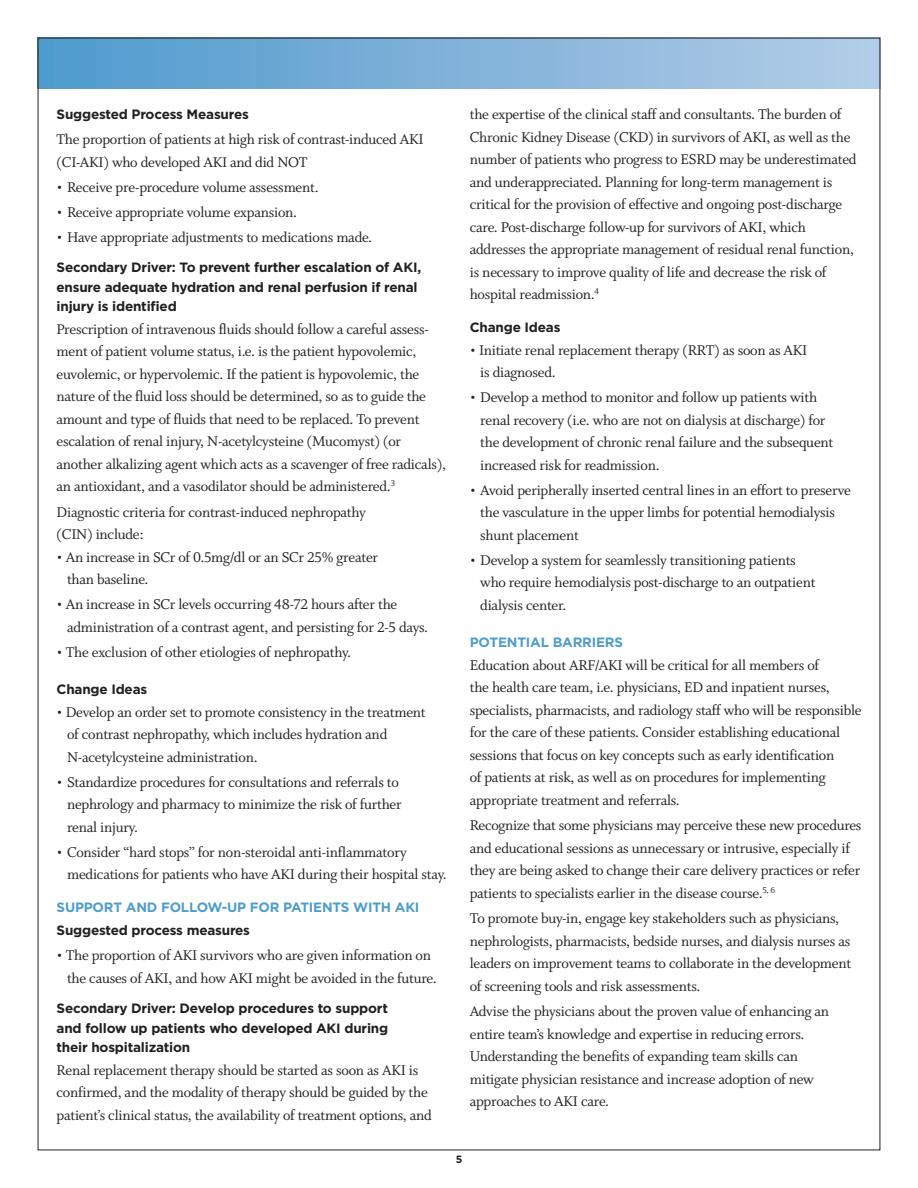
<style>
.page{position:relative;width:918px;height:1188px;background:#fff}
.page>*{position:absolute;margin:0;border:0;box-sizing:border-box;transform-origin:0 0}
.t1{font:15.75px/22.5px "Whitman Roman LF";letter-spacing:-.015em;color:#231f20}
.t2{font:700 13.5px/19.5px "Gotham";letter-spacing:-.015em;color:#231f20}
.t3{font:700 13.5px "Gotham";letter-spacing:-.015em;color:#4d9cce}
.t4{font:700 10.5px "Gotham";color:#231f20}
</style>
<div class="page">
<div style="left:38px;top:38px;width:842px;height:50px;background:linear-gradient(to right,#4e9acd,#b4cce7)"></div>
<p class="t2" style="left:57px;top:105px;width:194px">Suggested Process Measures</p>
<p class="t1" style="left:57px;top:128px;width:369px">The proportion of patients at high risk of contrast-induced AKI (CI-AKI) who developed AKI and did NOT</p>
<p class="t1" style="left:57px;top:175px;width:264px">• Receive pre-procedure volume assessment.</p>
<p class="t1" style="left:57px;top:200px;width:242px">• Receive appropriate volume expansion.</p>
<p class="t1" style="left:57px;top:225px;width:317px">• Have appropriate adjustments to medications made.</p>
<p class="t2" style="left:57px;top:259px;width:366px">Secondary Driver: To prevent further escalation of AKI, ensure adequate hydration and renal perfusion if renal injury is identified</p>
<p class="t1" style="left:57px;top:317px;width:391px">Prescription of intravenous fluids should follow a careful assess&shy;ment of patient volume status, i.e. is the patient hypovolemic, euvolemic, or hypervolemic. If the patient is hypovolemic, the nature of the fluid loss should be determined, so as to guide the amount and type of fluids that need to be replaced. To prevent escalation of renal injury, N-acetylcysteine (Mucomyst) (or another alkalizing agent which acts as a scavenger of free radicals), an antioxidant, and a vasodilator should be administered.<sup>3</sup></p>
<p class="t1" style="left:57px;top:500px;width:311px">Diagnostic criteria for contrast-induced nephropathy (CIN) include:</p>
<p class="t1" style="left:67px;top:545px;width:313px;text-indent:-10px">• An increase in SCr of 0.5mg/dl or an SCr 25% greater than baseline.</p>
<p class="t1" style="left:67px;top:592px;width:363px;text-indent:-10px">• An increase in SCr levels occurring 48-72 hours after the administration of a contrast agent, and persisting for 2-5 days.</p>
<p class="t1" style="left:57px;top:640px;width:296px">• The exclusion of other etiologies of nephropathy.</p>
<p class="t2" style="left:57px;top:681px;width:92px">Change Ideas</p>
<p class="t1" style="left:67px;top:700px;width:360px;text-indent:-10px">• Develop an order set to promote consistency in the treatment of contrast nephropathy, which includes hydration and<br>N-acetylcysteine administration.</p>
<p class="t1" style="left:67px;top:770px;width:336px;text-indent:-10px">• Standardize procedures for consultations and referrals to nephrology and pharmacy to minimize the risk of further renal injury.</p>
<p class="t1" style="left:67px;top:840px;width:381px;text-indent:-10px">• Consider “hard stops” for non-steroidal anti-inflammatory medications for patients who have AKI during their hospital stay.</p>
<p class="t3" style="left:57px;top:903px;width:364px">SUPPORT AND FOLLOW-UP FOR PATIENTS WITH AKI</p>
<p class="t2" style="left:57px;top:921px;width:195px">Suggested process measures</p>
<p class="t1" style="left:67px;top:944px;width:371px;text-indent:-10px">• The proportion of AKI survivors who are given information on the causes of AKI, and how AKI might be avoided in the future.</p>
<p class="t2" style="left:57px;top:1000px;width:333px;text-align:justify">Secondary Driver: Develop procedures to support and follow up patients who developed AKI during their hospitalization</p>
<p class="t1" style="left:57px;top:1058px;width:377px">Renal replacement therapy should be started as soon as AKI is confirmed, and the modality of therapy should be guided by the patient’s clinical status, the availability of treatment options, and</p>
<p class="t1" style="left:470px;top:102px;width:388px">the expertise of the clinical staff and consultants. The burden of Chronic Kidney Disease (CKD) in survivors of AKI, as well as the number of patients who progress to ESRD may be underestimated and underappreciated. Planning for long-term management is critical for the provision of effective and ongoing post-discharge care. Post-discharge follow-up for survivors of AKI, which addresses the appropriate management of residual renal function, is necessary to improve quality of life and decrease the risk of hospital readmission.<sup>4</sup></p>
<p class="t2" style="left:470px;top:319px;width:92px">Change Ideas</p>
<p class="t1" style="left:480px;top:338px;width:329px;text-indent:-10px">• Initiate renal replacement therapy (RRT) as soon as AKI is diagnosed.</p>
<p class="t1" style="left:480px;top:386px;width:355px;text-indent:-10px">• Develop a method to monitor and follow up patients with renal recovery (i.e. who are not on dialysis at discharge) for the development of chronic renal failure and the subsequent increased risk for readmission.</p>
<p class="t1" style="left:480px;top:478px;width:372px;text-indent:-10px">• Avoid peripherally inserted central lines in an effort to preserve the vasculature in the upper limbs for potential hemodialysis shunt placement</p>
<p class="t1" style="left:480px;top:548px;width:337px;text-indent:-10px">• Develop a system for seamlessly transitioning patients who require hemodialysis post-discharge to an outpatient dialysis center.</p>
<p class="t3" style="left:470px;top:638px;width:155px">POTENTIAL BARRIERS</p>
<p class="t1" style="left:470px;top:653px;width:393px">Education about ARF/AKI will be critical for all members of<br>the health care team, i.e. physicians, ED and inpatient nurses, specialists, pharmacists, and radiology staff who will be responsible for the care of these patients. Consider establishing educational sessions that focus on key concepts such as early identification<br>of patients at risk, as well as on procedures for implementing appropriate treatment and referrals.</p>
<p class="t1" style="left:470px;top:814px;width:393px">Recognize that some physicians may perceive these new procedures and educational sessions as unnecessary or intrusive, especially if they are being asked to change their care delivery practices or refer patients to specialists earlier in the disease course.<sup>5,</sup> <sup>6</sup></p>
<p class="t1" style="left:470px;top:907px;width:383px">To promote buy-in, engage key stakeholders such as physicians, nephrologists, pharmacists, bedside nurses, and dialysis nurses as leaders on improvement teams to collaborate in the development of screening tools and risk assessments.</p>
<p class="t1" style="left:470px;top:1000px;width:361px">Advise the physicians about the proven value of enhancing an entire team’s knowledge and expertise in reducing errors.<br>Understanding the benefits of expanding team skills can mitigate physician resistance and increase adoption of new approaches to AKI care.</p>
<p class="t4" style="left:456px;top:1155px;width:8px">5</p>
</div>
